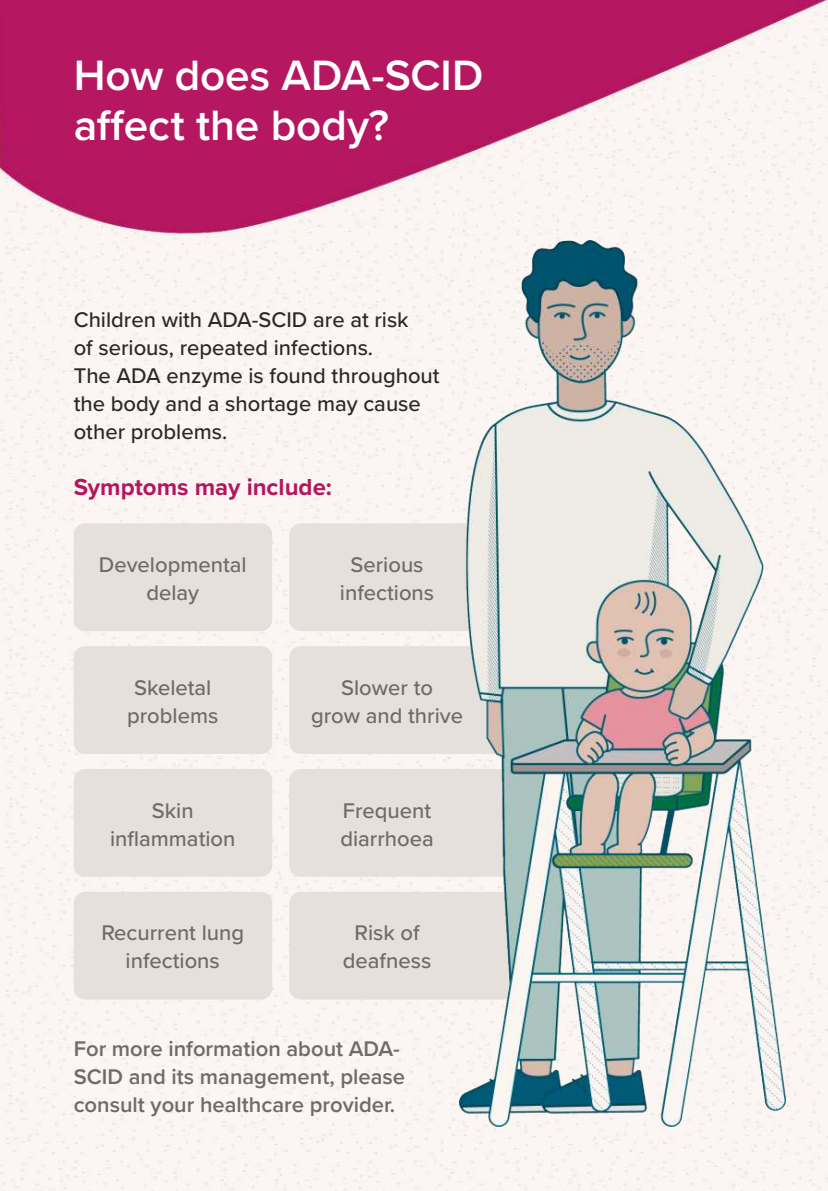
<style>
.page{position:relative;width:828px;height:1191px;background:#fff}
.page>*{position:absolute;margin:0;border:0;box-sizing:border-box;transform-origin:0 0}
.t1{font:600 44px/50px "Proxima Nova";letter-spacing:-.005em;color:#fff}
.t2{font:700 24px "Proxima Nova";color:#b4165e}
.t3{font:500 22px/28px "Proxima Nova";color:#6e6a69;text-align:center}
.t4{font:500 22px/28px "Proxima Nova";color:#2b2829}
.t5{font:600 22px/28px "Proxima Nova";color:#6e6a69}
</style>
<div class="page">
<img style="left:0;top:0;width:828px;height:1191px">
<div style="left:74px;top:523px;width:198px;height:108px;background:#e5e0db;border-radius:11px"></div>
<div style="left:289px;top:523px;width:225px;height:108px;background:#e5e0db;border-radius:11px"></div>
<div style="left:74px;top:646px;width:198px;height:108px;background:#e5e0db;border-radius:11px"></div>
<div style="left:289px;top:646px;width:225px;height:108px;background:#e5e0db;border-radius:11px"></div>
<div style="left:74px;top:769px;width:198px;height:107px;background:#e5e0db;border-radius:11px"></div>
<div style="left:289px;top:769px;width:225px;height:107px;background:#e5e0db;border-radius:11px"></div>
<div style="left:74px;top:891px;width:198px;height:108px;background:#e5e0db;border-radius:11px"></div>
<div style="left:289px;top:891px;width:225px;height:108px;background:#e5e0db;border-radius:11px"></div>
<img style="left:459px;top:240px;width:326px;height:886px">
<h1 class="t1" style="left:74px;top:53px;width:411px">How does ADA-SCID affect the body?</h1>
<p class="t4" style="left:74px;top:307px;width:367px">Children with ADA-SCID are at risk<br>of serious, repeated infections.<br>The ADA enzyme is found throughout the body and a shortage may cause other problems.</p>
<p class="t2" style="left:74px;top:477px;width:260px">Symptoms may include:</p>
<p class="t3" style="left:99px;top:552px;width:149px">Developmental delay</p>
<p class="t3" style="left:340px;top:552px;width:96px">Serious infections</p>
<p class="t3" style="left:127px;top:674px;width:93px">Skeletal problems</p>
<p class="t3" style="left:311px;top:674px;width:154px">Slower to<br>grow and thrive</p>
<p class="t3" style="left:110px;top:797px;width:127px">Skin inflammation</p>
<p class="t3" style="left:340px;top:797px;width:95px;text-align:left">Frequent diarrhoea</p>
<p class="t3" style="left:101px;top:920px;width:144px">Recurrent lung infections</p>
<p class="t3" style="left:343px;top:920px;width:90px">Risk of deafness</p>
<p class="t5" style="left:74px;top:1035px;width:333px">For more information about ADA-<br>SCID and its management, please consult your healthcare provider.</p>
</div>
